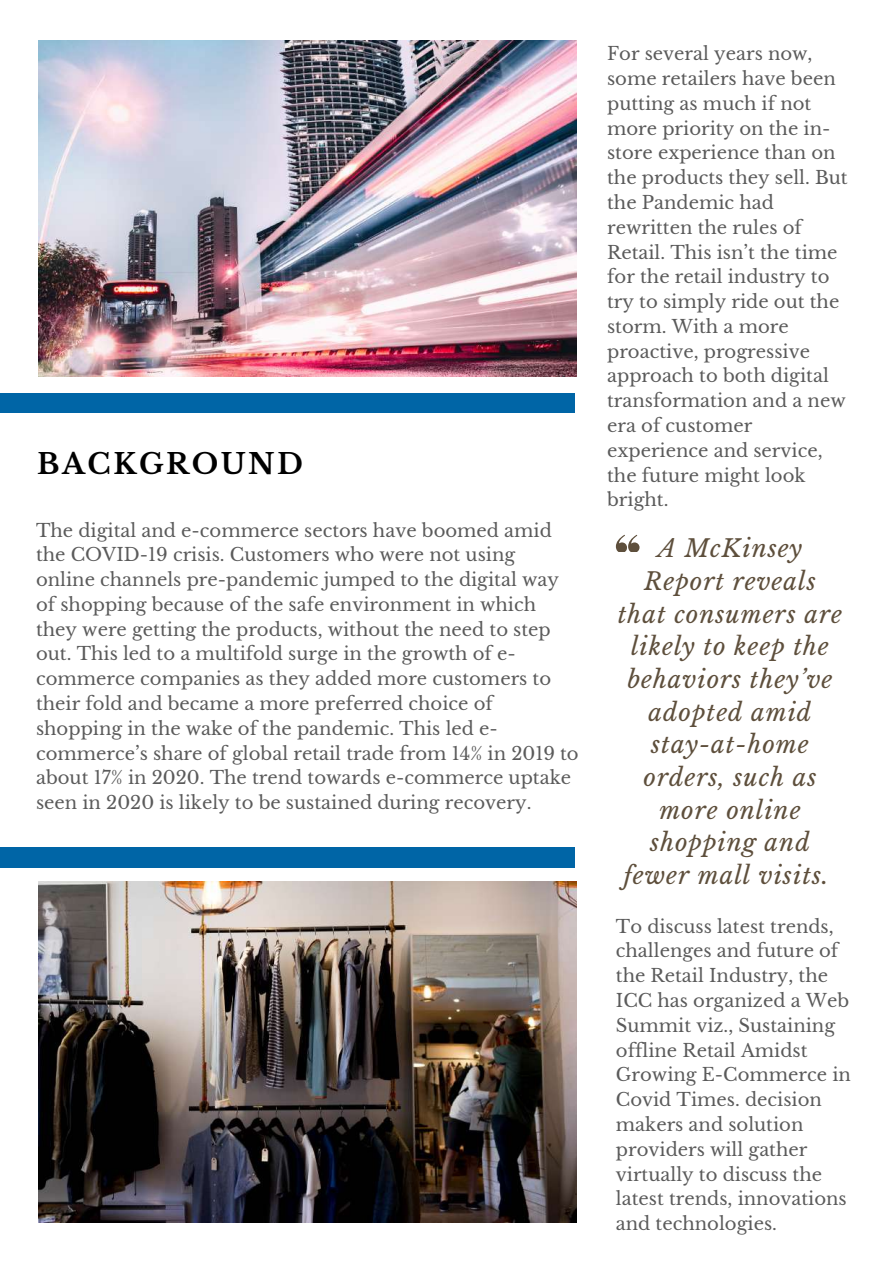
<style>
.page{position:relative;width:894px;height:1264px;background:#fff}
.page>*{position:absolute;margin:0;border:0;box-sizing:border-box;transform-origin:0 0}
.t1{font:700 28.2px "Libre Baskerville";letter-spacing:.09em;color:#000}
.t2{font:italic 24px/32.7px "Libre Baskerville";letter-spacing:.04em;color:#5e4f3c;text-align:center}
.t3{font:18px/24.8px "Libre Baskerville";color:#000}
</style>
<div class="page">
<svg style="left:615px;top:535px;width:24px;height:17px"></svg>
<img style="left:38px;top:41px;width:538px;height:335px">
<img style="left:38px;top:881px;width:538px;height:341px">
<div style="left:0;top:847px;width:575px;height:20px;background:#0065a6"></div>
<div style="left:0;top:393px;width:575px;height:19px;background:#0065a6"></div>
<h1 class="t1" style="left:37px;top:447px;width:267px">BACKGROUND</h1>
<p class="t3" style="left:36px;top:518px;width:544px">The digital and e-commerce sectors have boomed amid the COVID-19 crisis. Customers who were not using<br>online channels pre-pandemic jumped to the digital way of shopping because of the safe environment in which they were getting the products, without the need to step out. This led to a multifold surge in the growth of e&shy;commerce companies as they added more customers to their fold and became a more preferred choice of shopping in the wake of the pandemic. This led e&shy;commerce’s share of global retail trade from 14% in 2019 to about 17% in 2020. The trend towards e-commerce uptake seen in 2020 is likely to be sustained during recovery.</p>
<p class="t3" style="left:607px;top:42px;width:242px">For several years now, some retailers have been putting as much if not more priority on the in&shy;store experience than on the products they sell. But the Pandemic had rewritten the rules of<br>Retail. This isn’t the time for the retail industry to try to simply ride out the storm. With a more proactive, progressive approach to both digital transformation and a new era of customer experience and service, the future might look bright.</p>
<h2 class="t2" style="left:617px;top:532px;width:226px">A McKinsey<br>Report reveals that consumers are likely to keep the behaviors they’ve adopted amid stay-at-home orders, such as more online shopping and fewer mall visits.</h2>
<p class="t3" style="left:615px;top:914px;width:236px">To discuss latest trends, challenges and future of the Retail Industry, the<br>ICC has organized a Web<br>Summit viz., Sustaining offline Retail Amidst<br>Growing E-Commerce in<br>Covid Times. decision makers and solution providers will gather virtually to discuss the latest trends, innovations and technologies.</p>
</div>
